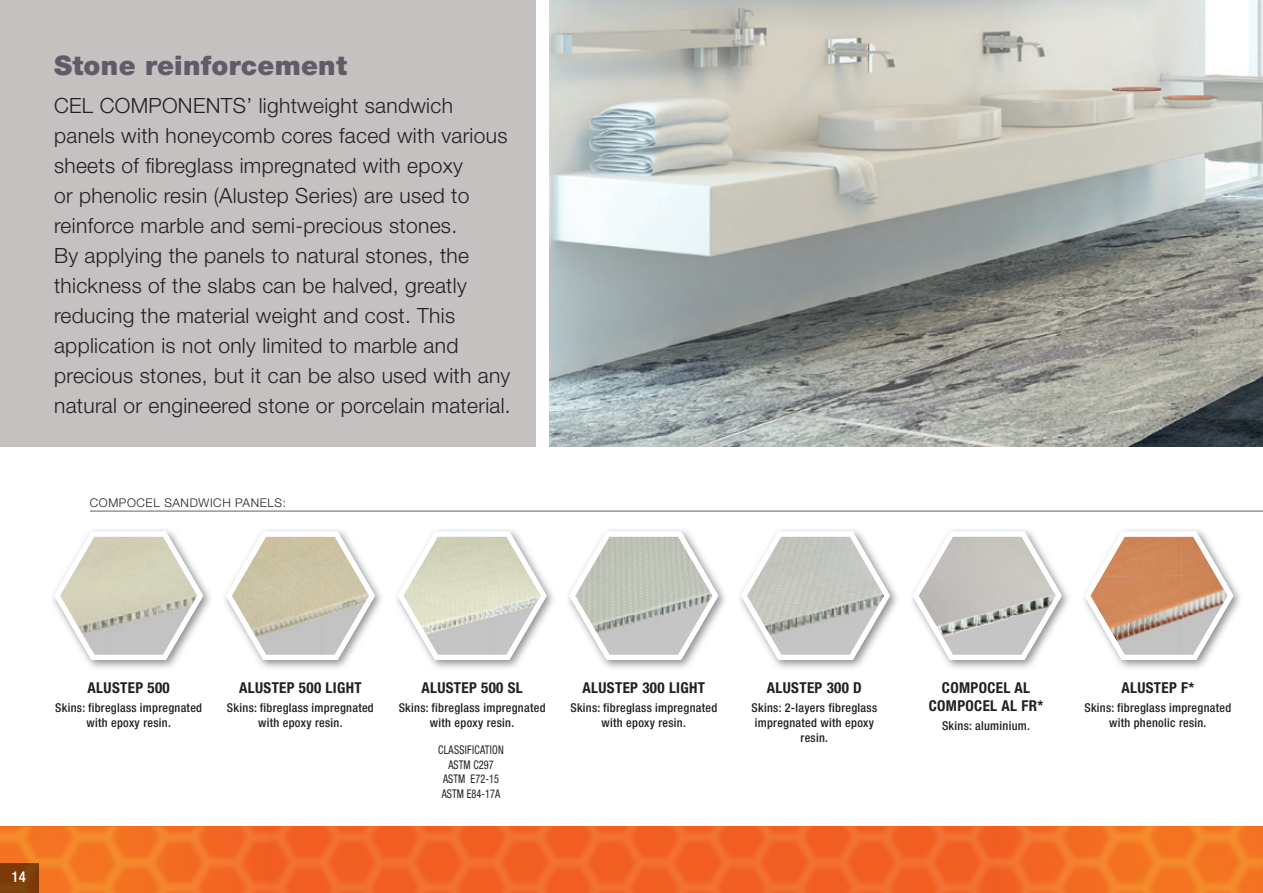
<style>
.page{position:relative;width:1263px;height:893px;background:#fff}
.page>*{position:absolute;margin:0;border:0;box-sizing:border-box;transform-origin:0 0}
.t1{font:900 27px "Helvetica Neue";letter-spacing:.01em;color:#5f5b67}
.t2{font:300 21px/30px "Helvetica Neue";letter-spacing:.015em;color:#231f20}
.t3{font:700 condensed 15px/18px "Helvetica Neue";letter-spacing:.025em;color:#231f20;text-align:center}
.t4{font:500 condensed 14.85px "Helvetica Neue";color:#fff}
.t5{font:500 condensed 12.15px/15px "Helvetica Neue";letter-spacing:.025em;color:#231f20;text-align:center}
.t6{font:condensed 12px/14.7px "Helvetica Neue";letter-spacing:.01em;color:#231f20;text-align:center;scale:.85 1}
.t7{font:300 12px "Helvetica Neue";letter-spacing:.05em;color:#231f20}
</style>
<div class="page">
<img style="left:0;top:826px;width:1262px;height:67px">
<hr style="left:1262px;top:826px;width:1px;height:67px;background:#f25d21">
<img style="left:549px;top:0;width:714px;height:446px">
<div style="left:0;top:0;width:536px;height:446px;background:#c4c1c0"></div>
<img style="left:430px;top:529px;width:123px;height:139px">
<svg style="left:397px;top:531px;width:150px;height:129px"></svg>
<img style="left:404px;top:537px;width:91px;height:78px">
<img style="left:495px;top:537px;width:45px;height:117px">
<img style="left:415px;top:615px;width:80px;height:39px">
<img style="left:53px;top:529px;width:157px;height:139px">
<svg style="left:54px;top:531px;width:149px;height:129px"></svg>
<img style="left:71px;top:537px;width:78px;height:39px">
<img style="left:149px;top:537px;width:35px;height:37px">
<img style="left:60px;top:576px;width:45px;height:42px">
<img style="left:105px;top:574px;width:92px;height:42px">
<img style="left:73px;top:615px;width:79px;height:39px">
<img style="left:152px;top:614px;width:35px;height:40px">
<img style="left:568px;top:529px;width:157px;height:139px">
<svg style="left:569px;top:531px;width:149px;height:129px"></svg>
<img style="left:575px;top:537px;width:137px;height:78px">
<img style="left:587px;top:615px;width:114px;height:39px">
<img style="left:1117px;top:529px;width:123px;height:139px">
<svg style="left:1084px;top:531px;width:149px;height:129px"></svg>
<img style="left:1102px;top:537px;width:79px;height:38px">
<img style="left:1181px;top:537px;width:46px;height:78px">
<img style="left:1090px;top:575px;width:92px;height:41px">
<img style="left:1102px;top:615px;width:114px;height:39px">
<img style="left:740px;top:529px;width:157px;height:139px">
<svg style="left:741px;top:531px;width:149px;height:129px"></svg>
<img style="left:758px;top:537px;width:114px;height:39px">
<img style="left:747px;top:576px;width:137px;height:39px">
<img style="left:758px;top:615px;width:114px;height:39px">
<hr style="left:90px;top:510px;width:1173px;height:2px;background:#95979a">
<img style="left:225px;top:529px;width:156px;height:139px">
<svg style="left:226px;top:531px;width:149px;height:129px"></svg>
<img style="left:232px;top:537px;width:91px;height:79px">
<img style="left:323px;top:537px;width:46px;height:117px">
<img style="left:243px;top:615px;width:80px;height:39px">
<img style="left:912px;top:529px;width:156px;height:139px">
<svg style="left:913px;top:531px;width:149px;height:129px"></svg>
<img style="left:930px;top:537px;width:114px;height:39px">
<img style="left:919px;top:576px;width:137px;height:40px">
<img style="left:930px;top:615px;width:114px;height:39px">
<img style="left:0;top:863px;width:38px;height:30px">
<p class="t1" style="left:54px;top:49px;width:294px">Stone reinforcement</p>
<p class="t2" style="left:54px;top:90px;width:458px">CEL COMPONENTS’ lightweight sandwich panels with honeycomb cores faced with various sheets of fibreglass impregnated with epoxy<br>or phenolic resin (Alustep Series) are used to reinforce marble and semi-precious stones.<br>By applying the panels to natural stones, the thickness of the slabs can be halved, greatly reducing the material weight and cost. This application is not only limited to marble and precious stones, but it can be also used with any natural or engineered stone or porcelain material.</p>
<p class="t7" style="left:90px;top:495px;width:198px">COMPOCEL SANDWICH PANELS:</p>
<p class="t4" style="left:11px;top:868px;width:16px">14</p>
<p class="t3" style="left:88px;top:678px;width:84px">ALUSTEP 500</p>
<p class="t5" style="left:55px;top:700px;width:148px">Skins: fibreglass impregnated with epoxy resin.</p>
<p class="t3" style="left:239px;top:678px;width:124px">ALUSTEP 500 LIGHT</p>
<p class="t5" style="left:227px;top:700px;width:148px">Skins: fibreglass impregnated with epoxy resin.</p>
<p class="t3" style="left:421px;top:678px;width:103px">ALUSTEP 500 SL</p>
<p class="t5" style="left:399px;top:700px;width:148px">Skins: fibreglass impregnated with epoxy resin.</p>
<p class="t6" style="left:438px;top:742px;width:79px">CLASSIFICATION<br>ASTM C297<br>ASTM E72-15<br>ASTM E84-17A</p>
<p class="t3" style="left:582px;top:678px;width:124px">ALUSTEP 300 LIGHT</p>
<p class="t5" style="left:570px;top:700px;width:148px">Skins: fibreglass impregnated with epoxy resin.</p>
<p class="t3" style="left:767px;top:678px;width:97px">ALUSTEP 300 D</p>
<p class="t5" style="left:751px;top:700px;width:127px">Skins: 2-layers fibreglass impregnated with epoxy resin.</p>
<p class="t3" style="left:929px;top:678px;width:116px">COMPOCEL AL<br>COMPOCEL AL FR*</p>
<p class="t5" style="left:942px;top:718px;width:90px">Skins: aluminium.</p>
<p class="t3" style="left:1121px;top:678px;width:74px">ALUSTEP F*</p>
<p class="t5" style="left:1084px;top:700px;width:148px">Skins: fibreglass impregnated with phenolic resin.</p>
</div>
